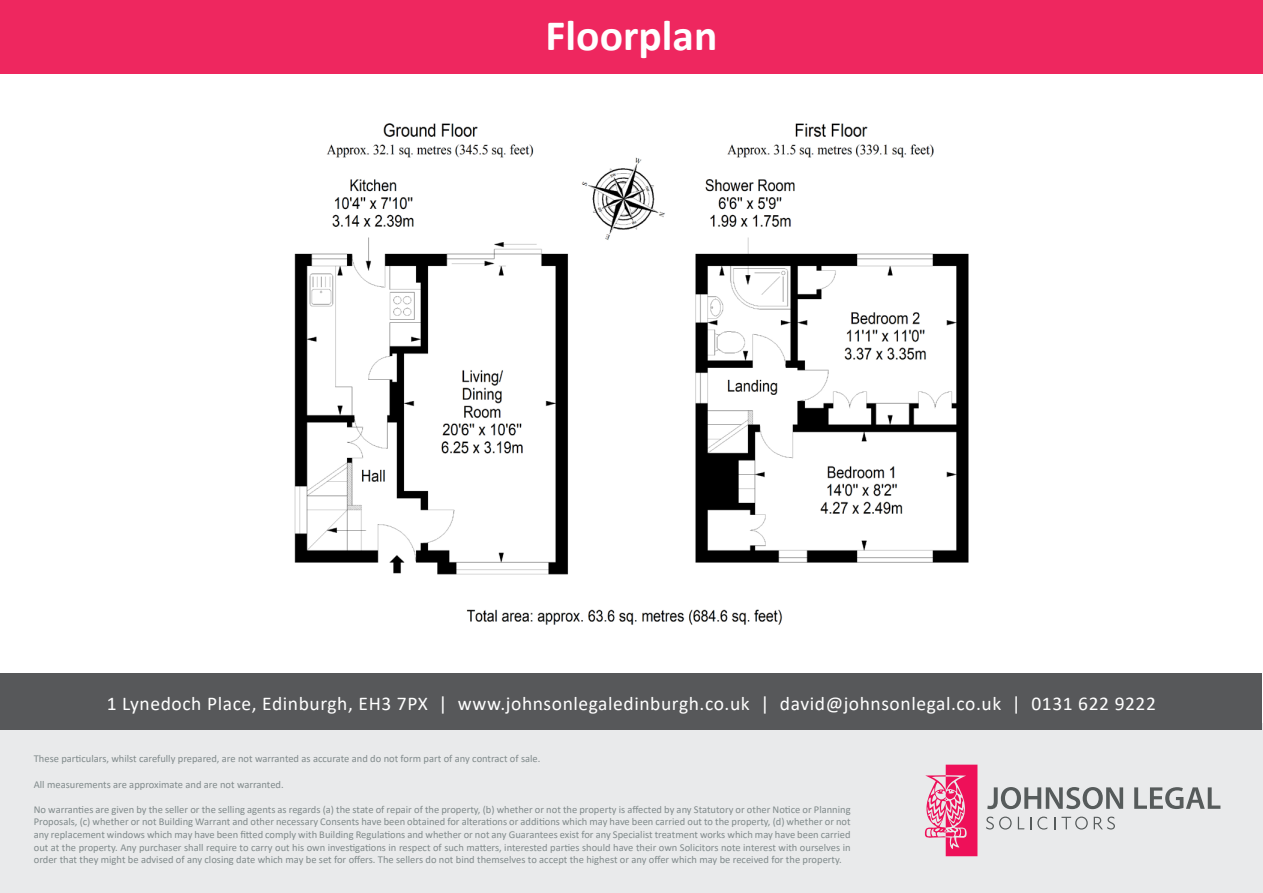
<style>
.page{position:relative;width:1263px;height:893px;background:#fff}
.page>*{position:absolute;margin:0;border:0;box-sizing:border-box;transform-origin:0 0}
.t1{font:700 43.5px "Calibri";color:#fff}
.t2{font:19.5px "Calibri";letter-spacing:.03em;color:#fff}
.t3{font:10.5px/12.6px "Calibri";color:#808a8b;text-align:justify}
</style>
<div class="page">
<div style="left:0;top:0;width:1263px;height:73px;background:#ee275f"></div>
<div style="left:0;top:724px;width:1263px;height:169px;background:#e9eaeb"></div>
<div style="left:1px;top:673px;width:1261px;height:57px;background:#57585a"></div>
<svg style="left:987px;top:787px;width:136px;height:22px"></svg>
<svg style="left:1134px;top:787px;width:86px;height:22px"></svg>
<svg style="left:986px;top:817px;width:26px;height:12px"></svg>
<svg style="left:1018px;top:817px;width:6px;height:12px"></svg>
<svg style="left:1030px;top:817px;width:1px;height:12px"></svg>
<svg style="left:1037px;top:817px;width:10px;height:12px"></svg>
<svg style="left:1054px;top:817px;width:34px;height:12px"></svg>
<svg style="left:1094px;top:817px;width:21px;height:12px"></svg>
<svg style="left:925px;top:765px;width:52px;height:91px"></svg>
<img style="left:294px;top:123px;width:675px;height:502px">
<p class="t1" style="left:546px;top:5px;width:173px">Floorplan</p>
<p class="t2" style="left:107px;top:690px;width:1051px">1 Lynedoch Place, Edinburgh, EH3 7PX | www.johnsonlegaledinburgh.co.uk | david@johnsonlegal.co.uk | 0131 622 9222</p>
<p class="t3" style="left:34px;top:752px;width:508px">These particulars, whilst carefully prepared, are not warranted as accurate and do not form part of any contract of sale.</p>
<p class="t3" style="left:34px;top:777px;width:251px">All measurements are approximate and are not warranted.</p>
<p class="t3" style="left:34px;top:803px;width:818px">No warranties are given by the seller or the selling agents as regards (a) the state of repair of the property, (b) whether or not the property is affected by any Statutory or other Notice or Planning Proposals, (c) whether or not Building Warrant and other necessary Consents have been obtained for alterations or additions which may have been carried out to the property, (d) whether or not any replacement windows which may have been fitted comply with Building Regulations and whether or not any Guarantees exist for any Specialist treatment works which may have been carried out at the property. Any purchaser shall require to carry out his own investigations in respect of such matters, interested parties should have their own Solicitors note interest with ourselves in order that they might be advised of any closing date which may be set for offers. The sellers do not bind themselves to accept the highest or any offer which may be received for the property.</p>
</div>
